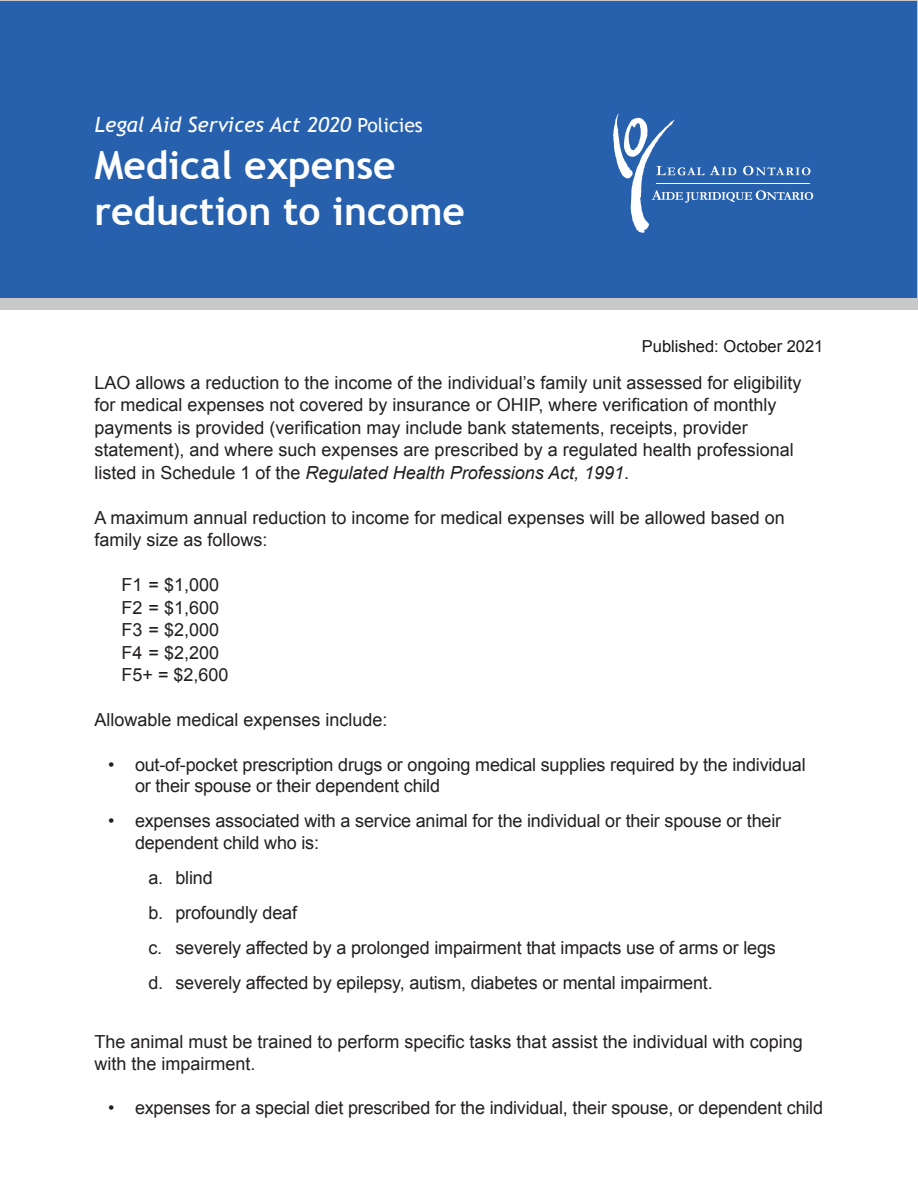
<style>
.page{position:relative;width:918px;height:1188px;background:#fff}
.page>*{position:absolute;margin:0;border:0;box-sizing:border-box;transform-origin:0 0}
.Heading_1__title_pag{font:700 39px/46.8px "Trebuchet MS";color:#fff}
.Heading_1__title_pag-2{font:italic 21px "Trebuchet MS";color:#fff}
.t1{font:18px/22.5px "Arial";color:#231f20}
.t2{font:16.5px "Arial";color:#171717}
.s1{font-style:normal;font-size:19.5px}
.s2{font-style:italic}
</style>
<div class="page">
<div style="left:0;top:0;width:918px;height:310px;background:#c6c8c9"></div>
<div style="left:1px;top:1px;width:916px;height:297px;background:#2761ae"></div>
<svg style="left:613px;top:114px;width:200px;height:119px"></svg>
<h1 class="Heading_1__title_pag-2" style="left:94px;top:112px;width:330px">Legal Aid Services Act 2020 <span class="s1">Policies</span></h1>
<h1 class="Heading_1__title_pag" style="left:94px;top:141px;width:372px">Medical expense reduction to income</h1>
<p class="t2" style="left:642px;top:336px;width:183px">Published: October 2021</p>
<p class="t1" style="left:94px;top:372px;width:708px">LAO allows a reduction to the income of the individual’s family unit assessed for eligibility for medical expenses not covered by insurance or OHIP, where verification of monthly payments is provided (verification may include bank statements, receipts, provider statement), and where such expenses are prescribed by a regulated health professional listed in Schedule 1 of the <span class="s2">Regulated Health Professions Act, 1991</span>.</p>
<p class="t1" style="left:94px;top:507px;width:692px">A maximum annual reduction to income for medical expenses will be allowed based on family size as follows:</p>
<p class="t1" style="left:122px;top:574px;width:99px">F1 = $1,000</p>
<p class="t1" style="left:122px;top:597px;width:99px">F2 = $1,600</p>
<p class="t1" style="left:122px;top:619px;width:99px">F3 = $2,000</p>
<p class="t1" style="left:122px;top:642px;width:99px">F4 = $2,200</p>
<p class="t1" style="left:122px;top:664px;width:109px">F5+ = $2,600</p>
<p class="t1" style="left:94px;top:709px;width:295px">Allowable medical expenses include:</p>
<p class="t1" style="left:135px;top:754px;width:672px;line-height:21.6px;text-indent:-27px">• out-of-pocket prescription drugs or ongoing medical supplies required by the individual or their spouse or their dependent child</p>
<p class="t1" style="left:135px;top:810px;width:648px;line-height:21.6px;text-indent:-27px">• expenses associated with a service animal for the individual or their spouse or their dependent child who is:</p>
<p class="t1" style="left:148px;top:867px;width:66px">a. blind</p>
<p class="t1" style="left:148px;top:902px;width:150px">b. profoundly deaf</p>
<p class="t1" style="left:148px;top:937px;width:629px">c. severely affected by a prolonged impairment that impacts use of arms or legs</p>
<p class="t1" style="left:148px;top:972px;width:566px">d. severely affected by epilepsy, autism, diabetes or mental impairment.</p>
<p class="t1" style="left:94px;top:1030px;width:710px">The animal must be trained to perform specific tasks that assist the individual with coping with the impairment.</p>
<p class="t1" style="left:108px;top:1097px;width:717px">• expenses for a special diet prescribed for the individual, their spouse, or dependent child</p>
</div>
